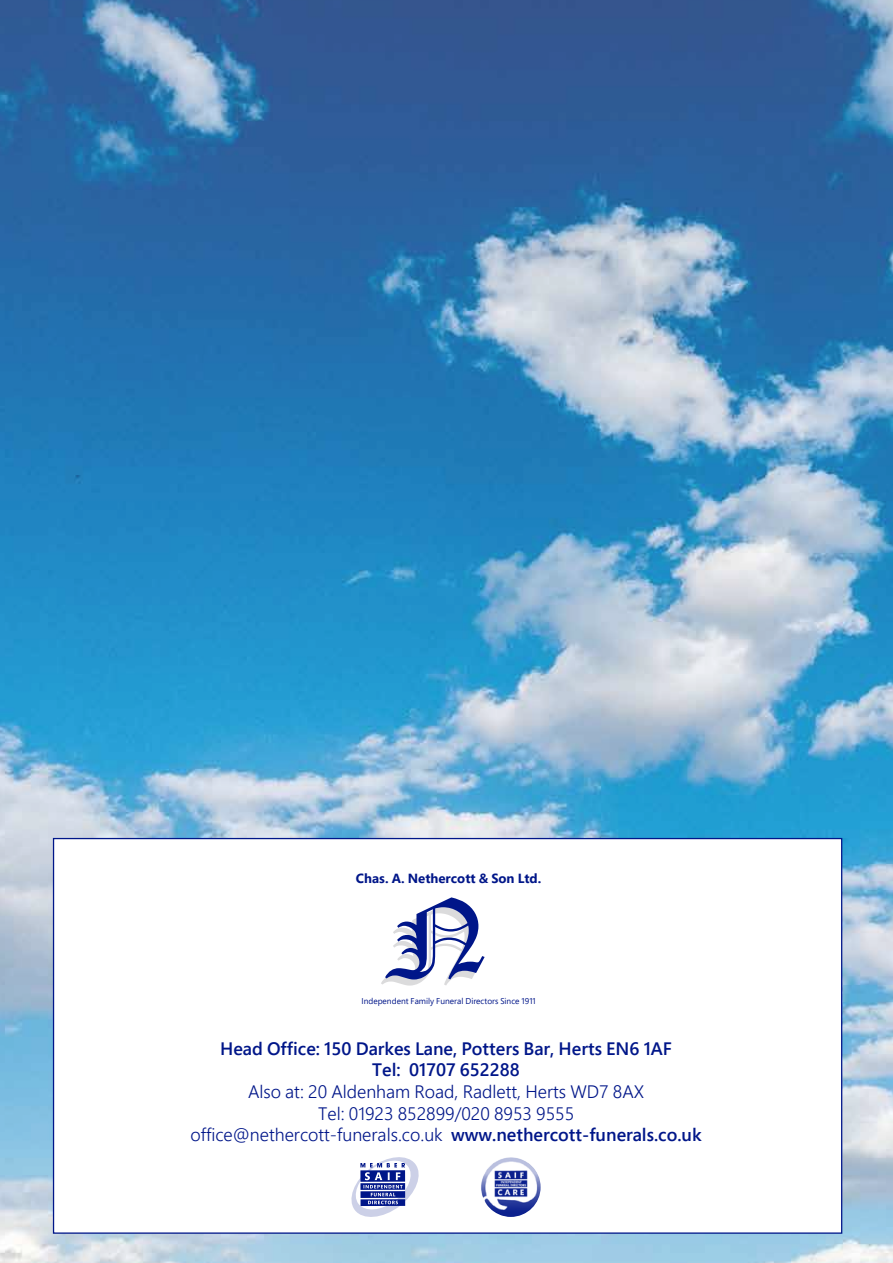
<style>
.page{position:relative;width:893px;height:1263px;background:#fff}
.page>*{position:absolute;margin:0;border:0;box-sizing:border-box;transform-origin:0 0}
.t1{font:300 18px/21.6px "Segoe Pro";color:#001689;text-align:center}
.t2{font:600 18px/21.6px "Segoe Pro";color:#001689;text-align:center}
.t3{font:700 13.2px "Segoe Pro";color:#001689}
.t4{font:8.4px "Segoe Pro";color:#001689}
.s1{font-weight:600}
</style>
<div class="page">
<img style="left:0;top:0;width:893px;height:1263px">
<div style="left:54px;top:838px;width:788px;height:395px;background:#fff"></div>
<svg style="left:381px;top:897px;width:104px;height:88px"></svg>
<svg style="left:351px;top:1157px;width:68px;height:60px"></svg>
<img style="left:481px;top:1157px;width:60px;height:60px;border-radius:30px">
<p class="t3" style="left:356px;top:868px;width:187px">Chas. A. Nethercott &amp; Son Ltd.</p>
<p class="t4" style="left:361px;top:995px;width:176px">Independent Family Funeral Directors Since 1911</p>
<p class="t2" style="left:220px;top:1037px;width:453px">Head Office: 150 Darkes Lane, Potters Bar, Herts EN6 1AF<br>Tel: 01707 652288</p>
<p class="t1" style="left:191px;top:1080px;width:513px">Also at: 20 Aldenham Road, Radlett, Herts WD7 8AX<br>Tel: 01923 852899/020 8953 9555 office@nethercott-funerals.co.uk <span class="s1">www.nethercott-funerals.co.uk</span></p>
</div>
